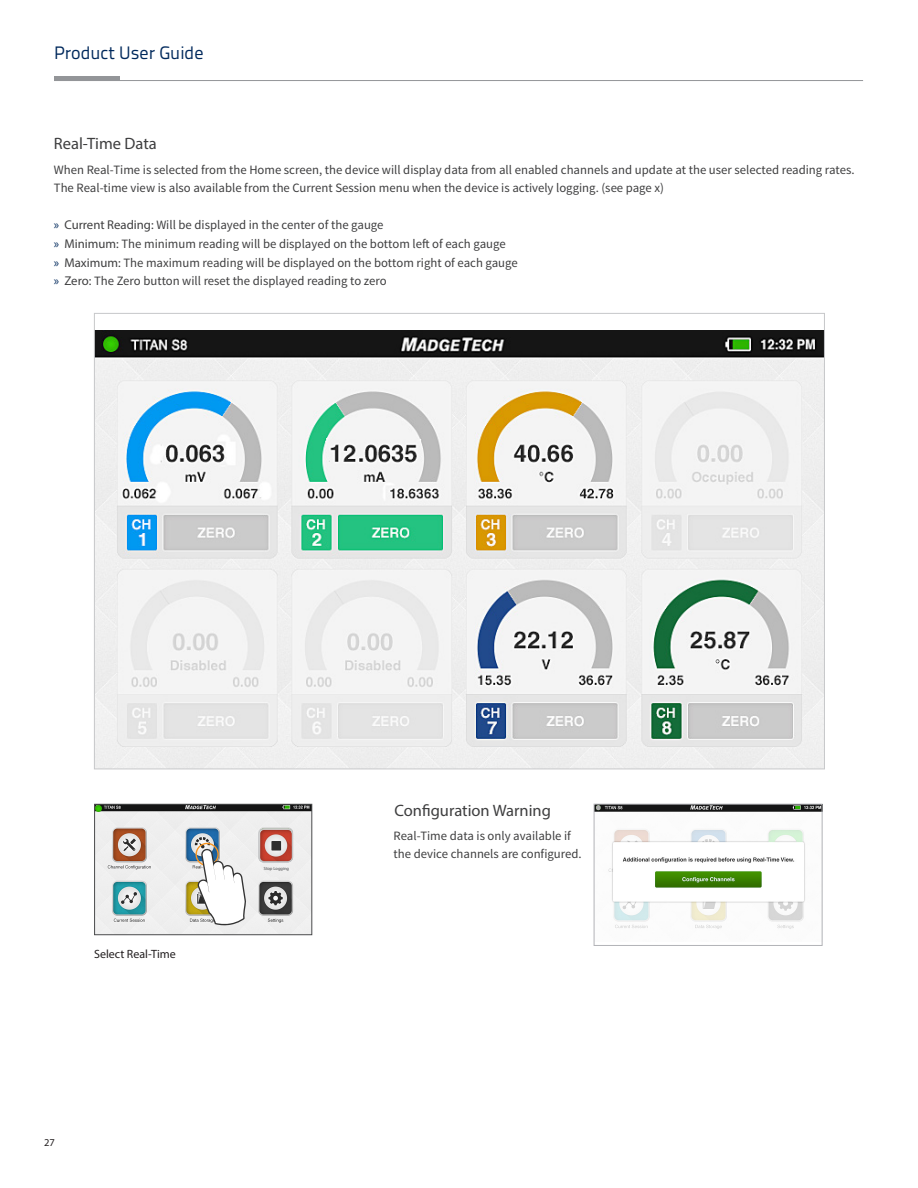
<style>
.page{position:relative;width:918px;height:1188px;background:#fff}
.page>*{position:absolute;margin:0;border:0;box-sizing:border-box;transform-origin:0 0}
.t1{font:18px "Titillium Text 22 L";color:#00295c}
.Body_Text{font:16.5px "Myriad Pro";color:#3e3e3f}
.Bullets{font:12.75px/17.2px "Source Sans Pro";color:#3e3e3f}
.Body{font:12px "Myriad Pro";color:#231f20}
.t2{font:10.5px "Myriad Pro";color:#231f20}
.t3{font:4.5px "Myriad Pro";color:#4b4c4d}
.s1{font-family:"Myriad Pro";color:#00295c}
.s2{font-family:"Myriad Pro"}
</style>
<div class="page">
<hr style="left:54px;top:80px;width:809px;height:1px;background:#939598">
<div style="left:54px;top:76px;width:66px;height:5px;background:#939598"></div>
<img style="left:596px;top:806px;width:224px;height:123px">
<div style="left:594px;top:804px;width:228px;height:142px;border:1px solid #b2b3b7"></div>
<img style="left:96px;top:331px;width:727px;height:436px">
<img style="left:96px;top:806px;width:214px;height:127px">
<div style="left:94px;top:804px;width:218px;height:131px;border:1px solid #4b4c4d"></div>
<svg style="left:96px;top:805px;width:6px;height:6px"></svg>
<img style="left:259px;top:829px;width:34px;height:33px">
<div style="left:259px;top:829px;width:34px;height:33px;border:1px solid #c7c8ca;border-radius:6px"></div>
<img style="left:259px;top:862px;width:36px;height:14px">
<svg style="left:195px;top:842px;width:51px;height:84px"></svg>
<h1 class="t1" style="left:54px;top:39px;width:151px">Product User Guide</h1>
<p class="Body_Text" style="left:54px;top:133px;width:104px">Real-Time Data</p>
<p class="Bullets" style="left:54px;top:162px;width:802px">When Real-Time is selected from the Home screen, the device will display data from all enabled channels and update at the user selected reading rates.<br>The Real-time view is also available from the Current Session menu when the device is actively logging. (see page x)</p>
<p class="Bullets" style="left:54px;top:216px;width:331px"><span class="s1">»</span> <span class="s2">Current Reading:</span> Will be displayed in the center of the gauge</p>
<p class="Bullets" style="left:54px;top:235px;width:453px"><span class="s1">»</span> <span class="s2">Minimum:</span> The minimum reading will be displayed on the bottom left of each gauge</p>
<p class="Bullets" style="left:54px;top:254px;width:465px"><span class="s1">»</span> <span class="s2">Maximum:</span> The maximum reading will be displayed on the bottom right of each gauge</p>
<p class="Bullets" style="left:54px;top:273px;width:334px"><span class="s1">»</span> <span class="s2">Zero:</span> The Zero button will reset the displayed reading to zero</p>
<p class="Body_Text" style="left:395px;top:801px;width:158px">Configuration Warning</p>
<p class="Body" style="left:94px;top:946px;width:83px">Select Real-Time</p>
<p class="t2" style="left:44px;top:1136px;width:12px">27</p>
<p class="t3" style="left:264px;top:866px;width:27px">Stop Logging</p>
<p class="Bullets" style="left:394px;top:828px;width:190px">Real-Time data is only available if the device channels are configured.</p>
</div>
